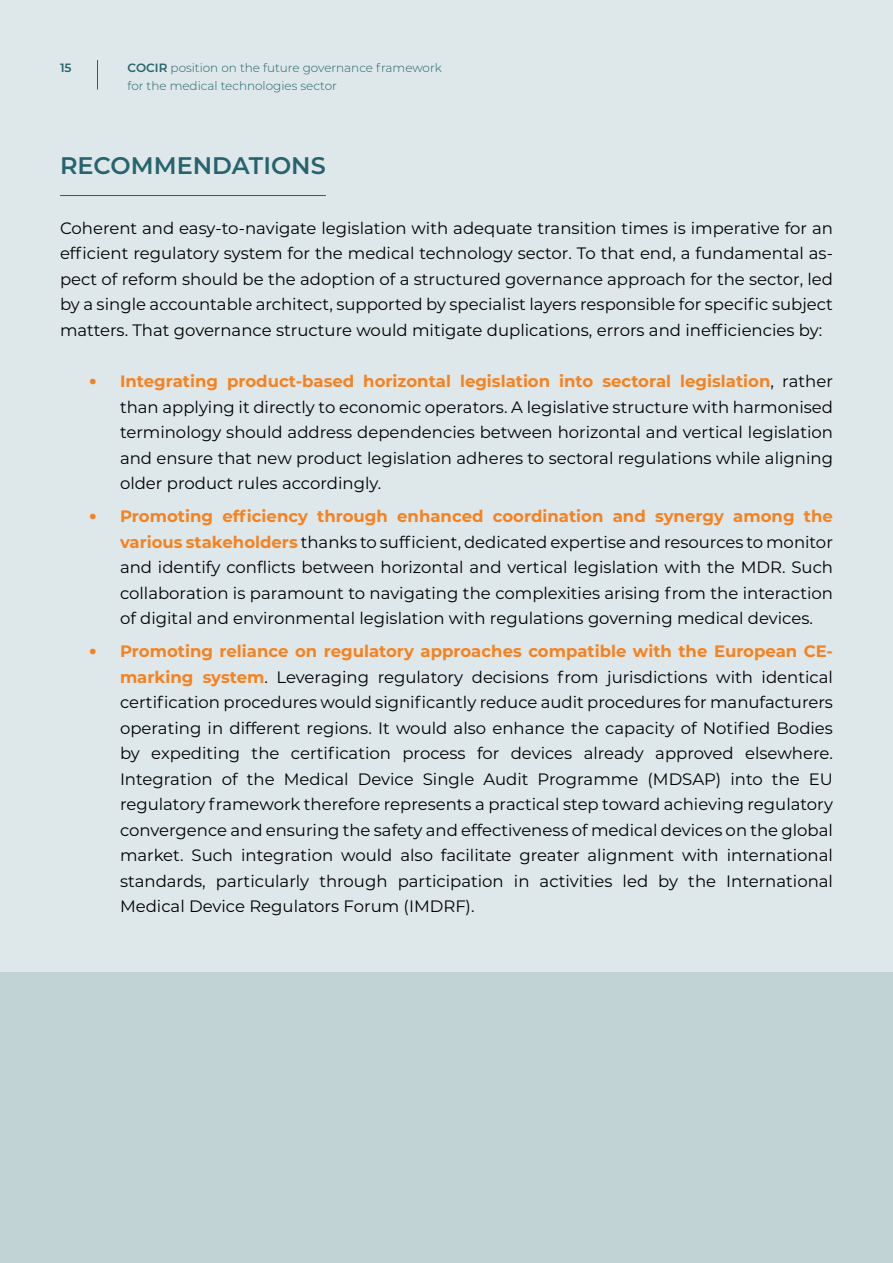
<style>
.page{position:relative;width:893px;height:1263px;background:#dee7e9}
.page>*{position:absolute;margin:0;border:0;box-sizing:border-box;transform-origin:0 0}
.t1{font:600 24px "Montserrat";color:#26636e}
.t2{font:16.5px/25.5px "Montserrat";color:#000;text-align:justify}
.t3{font:300 12px/18px "Montserrat";color:#26636e}
.t4{font:600 12px "Montserrat";color:#26636e}
.s1{font-weight:600}
.s2{font-weight:800;font-size:19.5px;color:#f58220}
.s3{font-weight:700;color:#f58220}
</style>
<div class="page">
<hr style="left:97px;top:60px;width:1px;height:30px;background:#26636e">
<hr style="left:60px;top:195px;width:266px;height:1px;background:#26636e">
<div style="left:0;top:972px;width:893px;height:291px;background:#c2d3d6"></div>
<p class="t4" style="left:60px;top:59px;width:13px">15</p>
<p class="t3" style="left:128px;top:58px;width:316px"><span class="s1">COCIR</span> position on the future governance framework for the medical technologies sector</p>
<h1 class="t1" style="left:60px;top:148px;width:267px">RECOMMENDATIONS</h1>
<p class="t2" style="left:60px;top:215px;width:775px">Coherent and easy-to-navigate legislation with adequate transition times is imperative for an efficient regulatory system for the medical technology sector. To that end, a fundamental as&shy;pect of reform should be the adoption of a structured governance approach for the sector, led by a single accountable architect, supported by specialist layers responsible for specific subject matters. That governance structure would mitigate duplications, errors and inefficiencies by:</p>
<p class="t2" style="left:120px;top:368px;width:714px;text-indent:-31px"><span class="s2">•</span> <span class="s3">Integrating product-based horizontal legislation into sectoral legislation</span>, rather than applying it directly to economic operators. A legislative structure with harmonised terminology should address dependencies between horizontal and vertical legislation and ensure that new product legislation adheres to sectoral regulations while aligning older product rules accordingly.</p>
<p class="t2" style="left:120px;top:503px;width:714px;text-indent:-31px"><span class="s2">•</span> <span class="s3">Promoting efficiency through enhanced coordination and synergy among the various stakeholders</span> thanks to sufficient, dedicated expertise and resources to monitor and identify conflicts between horizontal and vertical legislation with the MDR. Such collaboration is paramount to navigating the complexities arising from the interaction of digital and environmental legislation with regulations governing medical devices.</p>
<p class="t2" style="left:120px;top:638px;width:714px;text-indent:-31px"><span class="s2">•</span> <span class="s3">Promoting reliance on regulatory approaches compatible with the European CE&shy;marking system</span>. Leveraging regulatory decisions from jurisdictions with identical certification procedures would significantly reduce audit procedures for manufacturers operating in different regions. It would also enhance the capacity of Notified Bodies by expediting the certification process for devices already approved elsewhere.<br>Integration of the Medical Device Single Audit Programme (MDSAP) into the EU regulatory framework therefore represents a practical step toward achieving regulatory convergence and ensuring the safety and effectiveness of medical devices on the global market. Such integration would also facilitate greater alignment with international standards, particularly through participation in activities led by the International Medical Device Regulators Forum (IMDRF).</p>
</div>
